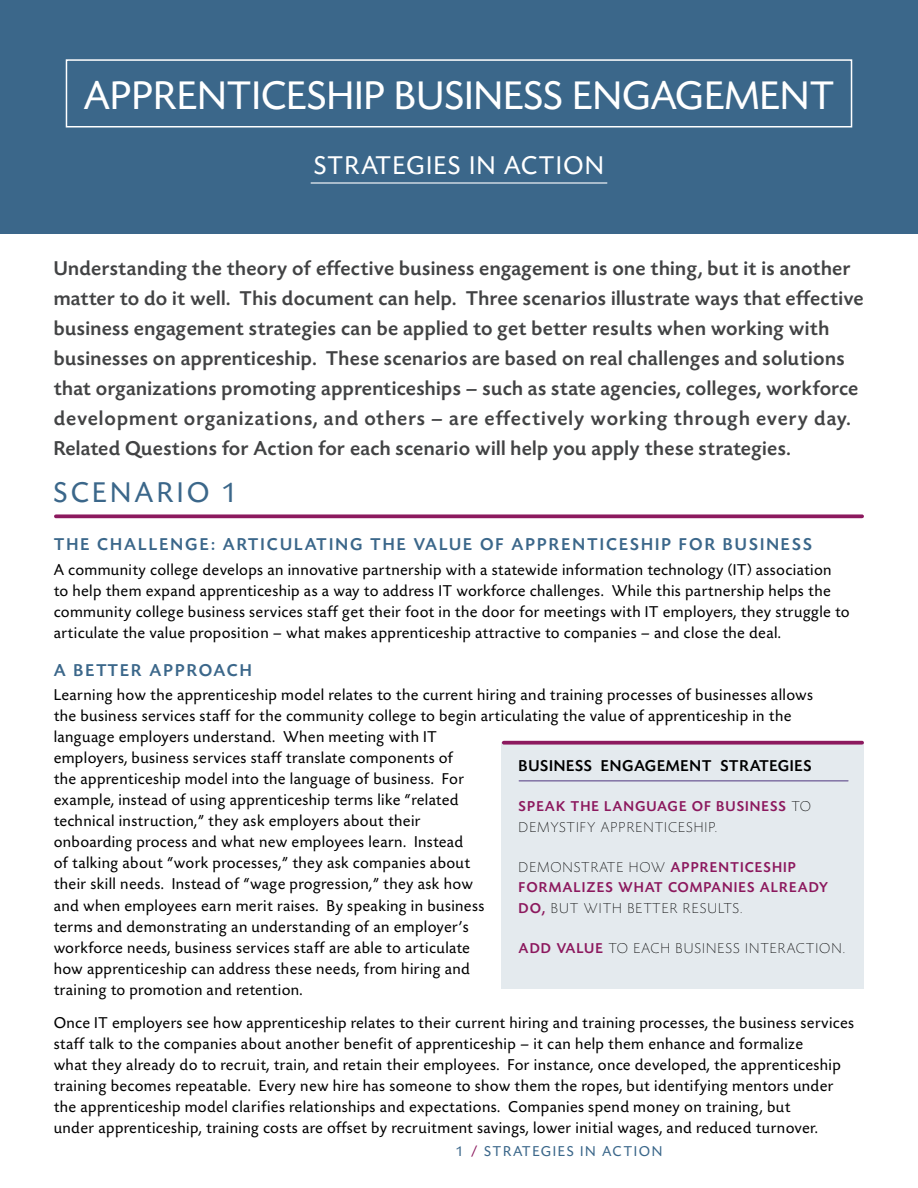
<style>
.page{position:relative;width:918px;height:1188px;background:#fff}
.page>*{position:absolute;margin:0;border:0;box-sizing:border-box;transform-origin:0 0}
.t1{font:42px "Today SHOP";letter-spacing:.04em;color:#fff}
.t2{font:30px "Today SHOP";letter-spacing:.15em;color:#3b678a}
.t3{font:27px "Today SHOP";letter-spacing:.09em;color:#fff}
.t4{font:500 21px/30px "Today SHOP";letter-spacing:.05em;color:#424344}
.t5{font:500 18px "Today SHOP";letter-spacing:.15em;color:#3b678a}
.t6{font:16.5px/21px "Today SHOP";letter-spacing:.06em;color:#000}
.t7{font:500 16.5px "Today SHOP";letter-spacing:.08em;color:#000}
.t8{font:500 15px/20.2px "Today SHOP";letter-spacing:.11em;color:#8c195e}
.t9{font:200 15px "Today SHOP";letter-spacing:.11em;color:#000}
.t10{font:15px "Today SHOP";letter-spacing:.15em;color:#3b678a}
.s1{font-weight:200;color:#000}
.s2{font-weight:500;color:#8c195e}
.s3{color:#8c195e}
</style>
<div class="page">
<svg style="left:56px;top:514px;width:806px;height:4px;fill:#8c195e"></svg>
<div style="left:0;top:0;width:918px;height:233px;background:#3b678a"></div>
<hr style="left:311px;top:182px;width:296px;height:2px;background:#fff">
<div style="left:66px;top:59px;width:786px;height:69px;border:2px solid #fff"></div>
<div style="left:502px;top:743px;width:362px;height:246px;background:#e4eaee"></div>
<svg style="left:504px;top:741px;width:358px;height:4px"></svg>
<hr style="left:519px;top:780px;width:329px;height:1px;background:#5f4a8b">
<h1 class="t1" style="left:84px;top:74px;width:751px">APPRENTICESHIP BUSINESS ENGAGEMENT</h1>
<p class="t3" style="left:315px;top:151px;width:290px">STRATEGIES IN ACTION</p>
<p class="t4" style="left:54px;top:254px;width:811px">Understanding the theory of effective business engagement is one thing, but it is another matter to do it well. This document can help. Three scenarios illustrate ways that effective business engagement strategies can be applied to get better results when working with businesses on apprenticeship. These scenarios are based on real challenges and solutions that organizations promoting apprenticeships – such as state agencies, colleges, workforce development organizations, and others – are effectively working through every day.<br>Related Questions for Action for each scenario will help you apply these strategies.</p>
<h2 class="t2" style="left:54px;top:477px;width:181px">SCENARIO 1</h2>
<h3 class="t5" style="left:54px;top:535px;width:759px">THE CHALLENGE: ARTICULATING THE VALUE OF APPRENTICESHIP FOR BUSINESS</h3>
<p class="t6" style="left:54px;top:560px;width:797px">A community college develops an innovative partnership with a statewide information technology (IT) association to help them expand apprenticeship as a way to address IT workforce challenges. While this partnership helps the community college business services staff get their foot in the door for meetings with IT employers, they struggle to articulate the value proposition – what makes apprenticeship attractive to companies – and close the deal.</p>
<h3 class="t5" style="left:54px;top:660px;width:199px">A BETTER APPROACH</h3>
<p class="t6" style="left:54px;top:685px;width:760px">Learning how the apprenticeship model relates to the current hiring and training processes of businesses allows the business services staff for the community college to begin articulating the value of apprenticeship in the language employers understand. When meeting with IT<br>employers, business services staff translate components of<br>the apprenticeship model into the language of business. For<br>example, instead of using apprenticeship terms like “related<br>technical instruction,” they ask employers about their<br>onboarding process and what new employees learn. Instead<br>of talking about “work processes,” they ask companies about<br>their skill needs. Instead of “wage progression,” they ask how<br>and when employees earn merit raises. By speaking in business<br>terms and demonstrating an understanding of an employer’s<br>workforce needs, business services staff are able to articulate<br>how apprenticeship can address these needs, from hiring and<br>training to promotion and retention.</p>
<p class="t7" style="left:519px;top:757px;width:294px">BUSINESS ENGAGEMENT STRATEGIES</p>
<p class="t8" style="left:519px;top:797px;width:293px">SPEAK THE LANGUAGE OF BUSINESS <span class="s1">TO<br>DEMYSTIFY APPRENTICESHIP.</span></p>
<p class="t8" style="left:519px;top:858px;width:311px"><span class="s1">DEMONSTRATE HOW</span> APPRENTICESHIP<br>FORMALIZES WHAT COMPANIES ALREADY<br>DO, <span class="s1">BUT WITH BETTER RESULTS.</span></p>
<p class="t9" style="left:519px;top:941px;width:327px"><span class="s2">ADD VALUE</span> TO EACH BUSINESS INTERACTION.</p>
<p class="t6" style="left:54px;top:1012px;width:801px">Once IT employers see how apprenticeship relates to their current hiring and training processes, the business services staff talk to the companies about another benefit of apprenticeship – it can help them enhance and formalize<br>what they already do to recruit, train, and retain their employees. For instance, once developed, the apprenticeship training becomes repeatable. Every new hire has someone to show them the ropes, but identifying mentors under the apprenticeship model clarifies relationships and expectations. Companies spend money on training, but<br>under apprenticeship, training costs are offset by recruitment savings, lower initial wages, and reduced turnover.</p>
<p class="t10" style="left:456px;top:1144px;width:7px">1</p>
<p class="t10" style="left:471px;top:1144px;width:193px"><span class="s3">/</span> STRATEGIES IN ACTION</p>
</div>
